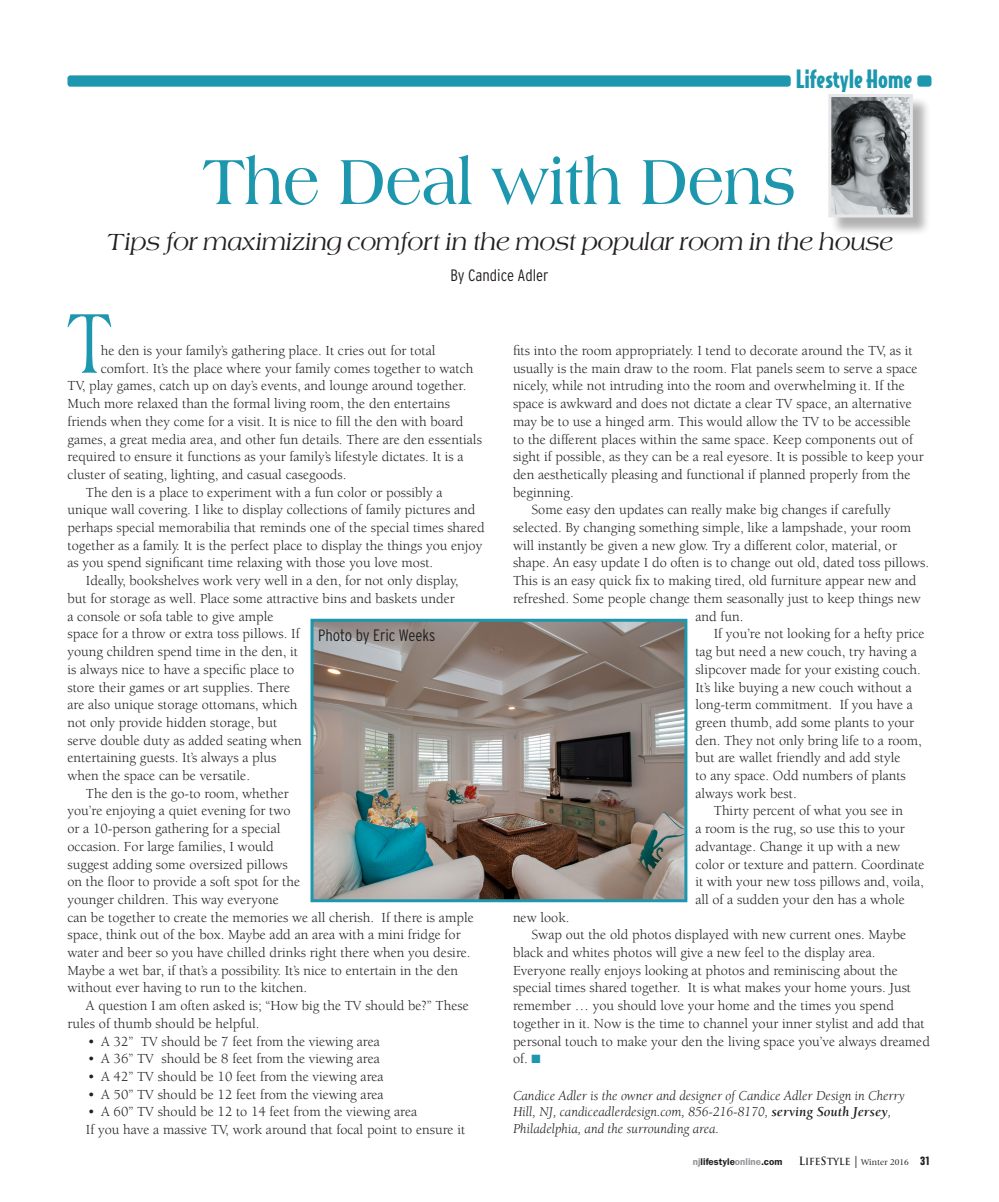
<style>
.page{position:relative;width:999px;height:1202px;background:#fff}
.page>*{position:absolute;margin:0;border:0;box-sizing:border-box;transform-origin:0 0}
.t1{font:90px "Americana BT";color:#1c97ad;scale:.72 1}
.t2{font:700 67.5px "Americana BT";color:#1c97ad;scale:.88 1}
.t3{font:900 24px "Bodega Sans";color:#1c97ad}
.t4{font:italic 21px "Americana";color:#231f20}
.t5{font:300 condensed 16.5px "Interstate";color:#231f20}
.t6{font:14.25px/17.7px "Berkeley";color:#231f20}
.t7{font:italic 13.95px/16.8px "Berkeley";color:#231f20}
.t8{font:700 condensed 12px "Folio";color:#231f20}
.t9{font:600 9.75px "Franklin Gothic";color:#231f20}
.s1{color:#1c97ad}
.s2{font-weight:700}
.s3{color:#939598}
.s4{font-family:"Trajan";font-weight:700;font-size:11.1px}
.s5{font-family:"Trajan";font-weight:700;font-size:9.6px}
.s6{font-family:"Minion Pro";font-weight:400;font-size:12px}
.s7{font-family:"Latin 725 BT";font-weight:400;font-size:9px}
</style>
<div class="page">
<div style="left:831px;top:96px;width:101px;height:140px;background:#231f20;opacity:.35"></div>
<img style="left:832px;top:98px;width:77px;height:115px">
<div style="left:828px;top:94px;width:85px;height:123px;border:3px solid #e6e7e9"></div>
<div style="left:917px;top:75px;width:14px;height:12px;background:#1c97ad;border-radius:3px"></div>
<img style="left:314px;top:623px;width:369px;height:275px">
<div style="left:310px;top:619px;width:377px;height:283px;border:3px solid #1c97ad"></div>
<div style="left:68px;top:75px;width:723px;height:12px;background:#1c97ad;border-radius:3px"></div>
<p class="t3" style="left:796px;top:62px;width:118px">Lifestyle Home</p>
<p class="t2" style="left:203px;top:140px;width:676px">The Deal with Dens</p>
<p class="t4" style="left:106px;top:228px;width:788px">Tips for maximizing comfort in the most popular room in the house</p>
<p class="t5" style="left:450px;top:266px;width:100px">By Candice Adler</p>
<p class="t1" style="left:68px;top:290px;width:62px">T</p>
<p class="t6" style="left:101px;top:342px;width:336px">he den is your family’s gathering place. It cries out for total</p>
<p class="t6" style="left:68px;top:360px;width:416px;text-indent:33px">comfort. It’s the place where your family comes together to watch TV, play games, catch up on day’s events, and lounge around together.<br>Much more relaxed than the formal living room, the den entertains friends when they come for a visit. It is nice to fill the den with board games, a great media area, and other fun details. There are den essentials required to ensure it functions as your family’s lifestyle dictates. It is a cluster of seating, lighting, and casual casegoods.</p>
<p class="t6" style="left:68px;top:483px;width:419px;text-indent:18px">The den is a place to experiment with a fun color or possibly a unique wall covering. I like to display collections of family pictures and perhaps special memorabilia that reminds one of the special times shared together as a family. It is the perfect place to display the things you enjoy as you spend significant time relaxing with those you love most.</p>
<p class="t6" style="left:68px;top:572px;width:393px;text-align:right">Ideally, bookshelves work very well in a den, for not only display, but for storage as well. Place some attractive bins and baskets under</p>
<p class="t6" style="left:68px;top:607px;width:236px">a console or sofa table to give ample space for a throw or extra toss pillows. If young children spend time in the den, it is always nice to have a specific place to store their games or art supplies. There are also unique storage ottomans, which not only provide hidden storage, but serve double duty as added seating when entertaining guests. It’s always a plus when the space can be versatile.</p>
<p class="t6" style="left:68px;top:784px;width:408px;text-indent:18px">The den is the go-to room, whether<br>you’re enjoying a quiet evening for two<br>or a 10-person gathering for a special<br>occasion. For large families, I would<br>suggest adding some oversized pillows<br>on the floor to provide a soft spot for the<br>younger children. This way everyone<br>can be together to create the memories we all cherish. If there is ample space, think out of the box. Maybe add an area with a mini fridge for water and beer so you have chilled drinks right there when you desire.<br>Maybe a wet bar, if that’s a possibility. It’s nice to entertain in the den without ever having to run to the kitchen.</p>
<p class="t6" style="left:68px;top:997px;width:403px;text-indent:18px">A question I am often asked is; “How big the TV should be?” These rules of thumb should be helpful.</p>
<p class="t6" style="left:88px;top:1032px;width:294px">• A 32” TV should be 7 feet from the viewing area</p>
<p class="t6" style="left:88px;top:1050px;width:294px">• A 36” TV should be 8 feet from the viewing area</p>
<p class="t6" style="left:88px;top:1067px;width:297px">• A 42” TV should be 10 feet from the viewing area</p>
<p class="t6" style="left:88px;top:1085px;width:297px">• A 50” TV should be 12 feet from the viewing area</p>
<p class="t6" style="left:88px;top:1103px;width:331px">• A 60” TV should be 12 to 14 feet from the viewing area</p>
<p class="t6" style="left:86px;top:1121px;width:381px">If you have a massive TV, work around that focal point to ensure it</p>
<p class="t5" style="left:318px;top:625px;width:119px">Photo by Eric Weeks</p>
<p class="t6" style="left:513px;top:342px;width:412px">fits into the room appropriately. I tend to decorate around the TV, as it usually is the main draw to the room. Flat panels seem to serve a space nicely, while not intruding into the room and overwhelming it. If the space is awkward and does not dictate a clear TV space, an alternative may be to use a hinged arm. This would allow the TV to be accessible to the different places within the same space. Keep components out of sight if possible, as they can be a real eyesore. It is possible to keep your den aesthetically pleasing and functional if planned properly from the beginning.</p>
<p class="t6" style="left:531px;top:501px;width:361px">Some easy den updates can really make big changes if carefully</p>
<p class="t6" style="left:513px;top:519px;width:400px">selected. By changing something simple, like a lampshade, your room</p>
<p class="t6" style="left:513px;top:537px;width:386px">will instantly be given a new glow. Try a different color, material, or</p>
<p class="t6" style="left:513px;top:554px;width:418px">shape. An easy update I do often is to change out old, dated toss pillows.</p>
<p class="t6" style="left:513px;top:572px;width:405px">This is an easy quick fix to making tired, old furniture appear new and</p>
<p class="t6" style="left:513px;top:590px;width:409px">refreshed. Some people change them seasonally just to keep things new</p>
<p class="t6" style="left:695px;top:607px;width:50px">and fun.</p>
<p class="t6" style="left:695px;top:625px;width:231px;text-indent:18px">If you’re not looking for a hefty price tag but need a new couch, try having a slipcover made for your existing couch.<br>It’s like buying a new couch without a long-term commitment. If you have a green thumb, add some plants to your den. They not only bring life to a room, but are wallet friendly and add style<br>to any space. Odd numbers of plants always work best.</p>
<p class="t6" style="left:695px;top:802px;width:231px;text-indent:18px">Thirty percent of what you see in<br>a room is the rug, so use this to your advantage. Change it up with a new color or texture and pattern. Coordinate it with your new toss pillows and, voila, all of a sudden your den has a whole</p>
<p class="t6" style="left:513px;top:908px;width:58px">new look.</p>
<p class="t6" style="left:513px;top:926px;width:419px;text-indent:18px">Swap out the old photos displayed with new current ones. Maybe black and whites photos will give a new feel to the display area.<br>Everyone really enjoys looking at photos and reminiscing about the special times shared together. It is what makes your home yours. Just remember … you should love your home and the times you spend together in it. Now is the time to channel your inner stylist and add that personal touch to make your den the living space you’ve always dreamed of. <span class="s1">■</span></p>
<p class="t7" style="left:513px;top:1087px;width:393px">Candice Adler is the owner and designer of Candice Adler Design in Cherry<br>Hill, NJ, candiceadlerdesign.com, 856-216-8170, <span class="s2">serving South Jersey</span>,<br>Philadelphia, and the surrounding area.</p>
<p class="t9" style="left:693px;top:1155px;width:218px"><span class="s3">nj</span>lifestyle<span class="s3">online</span>.com <span class="s4">L</span><span class="s5">IFE</span><span class="s4">S</span><span class="s5">TYLE</span> <span class="s6">|</span> <span class="s7">Winter 2016</span></p>
<p class="t8" style="left:920px;top:1153px;width:12px">31</p>
</div>
